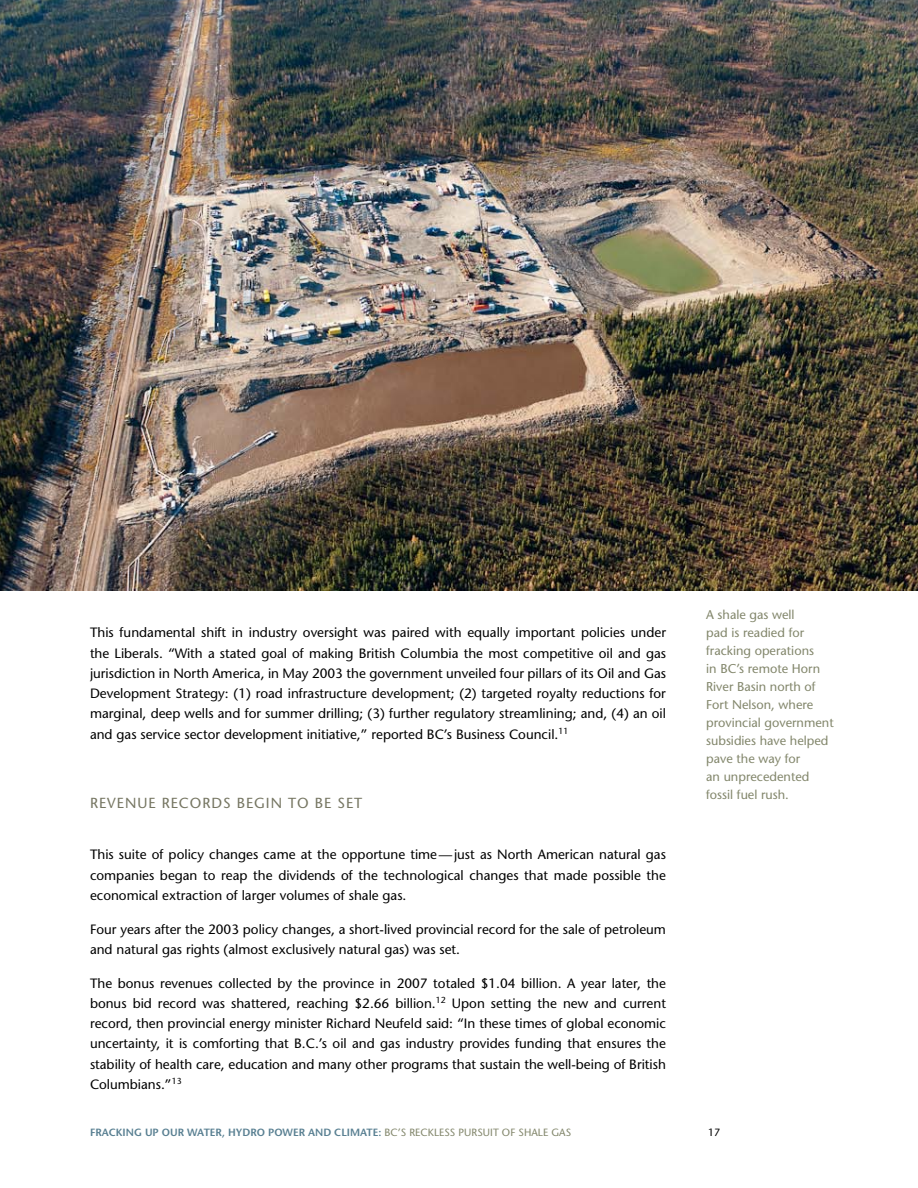
<style>
.page{position:relative;width:918px;height:1188px;background:#fff}
.page>*{position:absolute;margin:0;border:0;box-sizing:border-box;transform-origin:0 0}
.t1{font:14.55px "Stone Sans";letter-spacing:.065em;color:#767662}
.t2{font:13.5px/20.2px "Stone Sans";color:#000;text-align:justify}
.t3{font:12.75px/18px "Stone Sans";color:#83876c}
.t4{font:600 10.5px "Stone Sans";color:#598092}
.t5{font:10.5px "Stone Sans";color:#000}
.s1{font-weight:400;color:#83876c}
</style>
<div class="page">
<img style="left:0;top:0;width:918px;height:591px">
<p class="t2" style="left:90px;top:622px;width:578px">This fundamental shift in industry oversight was paired with equally important policies under the Liberals. “With a stated goal of making British Columbia the most competitive oil and gas jurisdiction in North America, in May 2003 the government unveiled four pillars of its Oil and Gas Development Strategy: (1) road infrastructure development; (2) targeted royalty reductions for marginal, deep wells and for summer drilling; (3) further regulatory streamlining; and, (4) an oil and gas service sector development initiative,” reported BC’s Business Council.<sup>11</sup></p>
<p class="t1" style="left:90px;top:794px;width:274px">Revenue records begin to be set</p>
<p class="t2" style="left:90px;top:844px;width:577px">This suite of policy changes came at the opportune time—just as North American natural gas companies began to reap the dividends of the technological changes that made possible the economical extraction of larger volumes of shale gas.</p>
<p class="t2" style="left:90px;top:919px;width:577px">Four years after the 2003 policy changes, a short-lived provincial record for the sale of petroleum and natural gas rights (almost exclusively natural gas) was set.</p>
<p class="t2" style="left:90px;top:973px;width:578px">The bonus revenues collected by the province in 2007 totaled $1.04 billion. A year later, the bonus bid record was shattered, reaching $2.66 billion.<sup>12</sup> Upon setting the new and current record, then provincial energy minister Richard Neufeld said: “I n these times of global economic uncertainty, it is comforting that B.C.’s oil and gas industry provides funding that ensures the stability of health care, education and many other programs that sustain the well-being of British Columbians.”<sup>13</sup></p>
<p class="t3" style="left:706px;top:606px;width:129px">A shale gas well<br>pad is readied for fracking operations<br>in BC’s remote Horn<br>River Basin north of<br>Fort Nelson, where provincial government subsidies have helped pave the way for<br>an unprecedented fossil fuel rush.</p>
<p class="t4" style="left:90px;top:1126px;width:483px">FRACKING UP OUR WATER, HYDRO POWER AND CLIMATE: <span class="s1">BC’s reckless pursuit of shale Gas</span></p>
<p class="t5" style="left:708px;top:1126px;width:14px">17</p>
</div>
